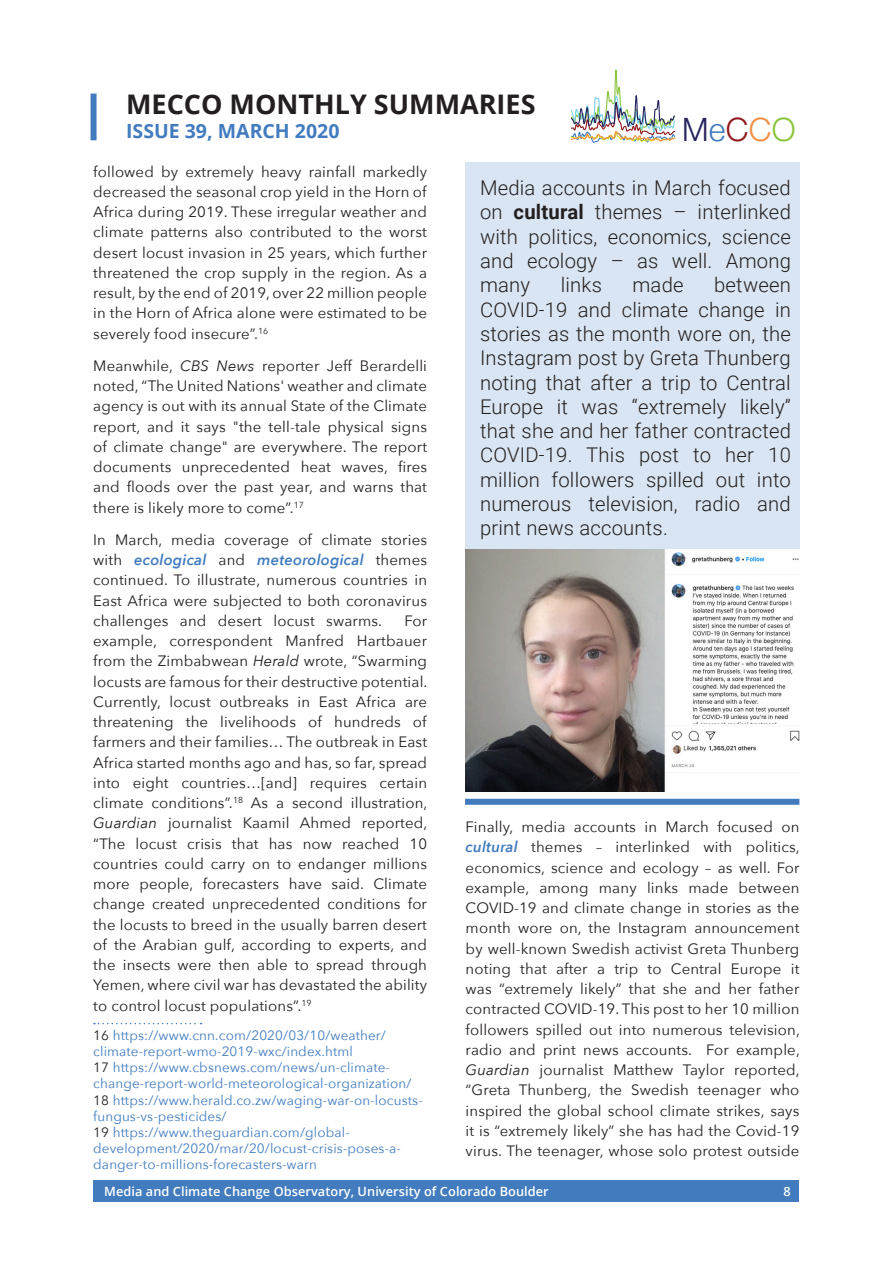
<style>
.page{position:relative;width:893px;height:1263px;background:#fff}
.page>*{position:absolute;margin:0;border:0;box-sizing:border-box;transform-origin:0 0}
.t1{font:300 32.1px "Helvetica Neue";letter-spacing:.01em;color:#27235f}
.Page_Header_-_Black{font:700 27px "Open Sans";color:#231f20}
.Pull_Quote_Text{font:300 20.25px/24.3px "Roboto";letter-spacing:.01em;color:#231f20;text-align:justify}
.Blue_Text_-_Align_Le{font:700 19.5px "Open Sans";color:#427cbf}
.Page_Body_Text_-_Bla{font:15px/20.2px "Avenir Next";letter-spacing:.01em;color:#231f20;text-align:justify}
.t2{font:13.5px/16.2px "Avenir Next";letter-spacing:.01em;color:#427cbf}
.t3{font:600 12.75px "Open Sans";letter-spacing:.005em;color:#fff}
.s1{font-style:italic}
.s2{font-weight:600;font-style:italic;color:#427cbf}
.s3{color:#231f20}
.s4{color:#407cc0}
.s5{color:#91191c}
.s6{color:#f39044}
.s7{color:#8bc63e}
.s8{font-weight:700}
</style>
<div class="page">
<div style="left:91px;top:94px;width:6px;height:46px;background:#427cbf"></div>
<img style="left:570px;top:69px;width:106px;height:74px">
<div style="left:465px;top:799px;width:334px;height:6px;background:#427cbf"></div>
<div style="left:465px;top:161px;width:334px;height:470px;background:#d9e5f2"></div>
<img style="left:465px;top:550px;width:334px;height:242px">
<div style="left:94px;top:1180px;width:705px;height:21px;background:#427cbf"></div>
<svg style="left:94px;top:1023px;width:107px;height:1px"></svg>
<p class="Page_Header_-_Black" style="left:126px;top:85px;width:411px">MECCO MONTHLY SUMMARIES</p>
<p class="Blue_Text_-_Align_Le" style="left:126px;top:117px;width:215px">ISSUE 39, MARCH 2020</p>
<p class="Page_Body_Text_-_Bla" style="left:93px;top:160px;width:335px">followed by extremely heavy rainfall markedly decreased the seasonal crop yield in the Horn of Africa during 2019. These irregular weather and climate patterns also contributed to the worst desert locust invasion in 25 years, which further threatened the crop supply in the region. As a result, by the end of 2019, over 22 million people in the Horn of Africa alone were estimated to be severely food insecure”.<sup>16</sup></p>
<p class="Page_Body_Text_-_Bla" style="left:93px;top:355px;width:335px">Meanwhile, <span class="s1">CBS News</span> reporter Jeff Berardelli noted, “The United Nations' weather and climate agency is out with its annual State of the Climate report, and it says "the tell-tale physical signs of climate change" are everywhere. The report documents unprecedented heat waves, fires and floods over the past year, and warns that there is likely more to come”.<sup>17</sup></p>
<p class="Page_Body_Text_-_Bla" style="left:93px;top:529px;width:335px">In March, media coverage of climate stories with <span class="s2">ecological</span> and <span class="s2">meteorological</span> themes continued. To illustrate, numerous countries in East Africa were subjected to both coronavirus challenges and desert locust swarms.</p>
<p class="Page_Body_Text_-_Bla" style="left:93px;top:610px;width:336px;text-indent:311px">For example, correspondent Manfred Hartbauer from the Zimbabwean <span class="s1">Herald</span> wrote, “Swarming locusts are famous for their destructive potential.<br>Currently, locust outbreaks in East Africa are threatening the livelihoods of hundreds of farmers and their families… The outbreak in East Africa started months ago and has, so far, spread into eight countries…[and] requires certain climate conditions”.<sup>18</sup> As a second illustration, <span class="s1">Guardian</span> journalist Kaamil Ahmed reported, “The locust crisis that has now reached 10 countries could carry on to endanger millions more people, forecasters have said. Climate change created unprecedented conditions for the locusts to breed in the usually barren desert of the Arabian gulf, according to experts, and the insects were then able to spread through Yemen, where civil war has devastated the ability to control locust populations”.<sup>19</sup></p>
<p class="t2" style="left:93px;top:1026px;width:294px"><span class="s3">16</span> https://www.cnn.com/2020/03/10/weather/ climate-report-wmo-2019-wxc/index.html</p>
<p class="t2" style="left:93px;top:1059px;width:320px"><span class="s3">17</span> https://www.cbsnews.com/news/un-climate&shy;change-report-world-meteorological-organization/</p>
<p class="t2" style="left:93px;top:1091px;width:331px"><span class="s3">18</span> https://www.herald.co.zw/waging-war-on-locusts&shy;fungus-vs-pesticides/</p>
<p class="t2" style="left:93px;top:1124px;width:309px"><span class="s3">19</span> https://www.theguardian.com/global&shy;development/2020/mar/20/locust-crisis-poses-a&shy;danger-to-millions-forecasters-warn</p>
<p class="t1" style="left:682px;top:104px;width:115px">M<span class="s4">e</span><span class="s5">C</span><span class="s6">C</span><span class="s7">O</span></p>
<p class="Pull_Quote_Text" style="left:480px;top:175px;width:312px">Media accounts in March focused on <span class="s8">cultural</span> themes – interlinked with politics, economics, science and ecology – as well. Among many</p>
<p class="Pull_Quote_Text" style="left:480px;top:272px;width:312px;text-indent:234px">between COVID-19 and climate change in stories as the month wore on, the Instagram post by Greta Thunberg noting that after a trip to Central Europe it was “extremely likely” that she and her father contracted COVID-19. This post to her 10 million followers spilled out into numerous television, radio and print news accounts.</p>
<p class="Pull_Quote_Text" style="left:561px;top:272px;width:43px">links</p>
<p class="Pull_Quote_Text" style="left:632px;top:272px;width:53px">made</p>
<p class="Page_Body_Text_-_Bla" style="left:466px;top:816px;width:336px">Finally, media accounts in March focused on <span class="s2">cultural</span> themes – interlinked with politics, economics, science and ecology – as well. For example, among many links made between COVID-19 and climate change in stories as the month wore on, the Instagram announcement by well-known Swedish activist Greta Thunberg noting that after a trip to Central Europe it was “extremely likely” that she and her father contracted COVID-19. This post to her 10 million followers spilled out into numerous television, radio and print news accounts. For example, <span class="s1">Guardian</span> journalist Matthew Taylor reported, “Greta Thunberg, the Swedish teenager who inspired the global school climate strikes, says it is “extremely likely” she has had the Covid-19 virus. The teenager, whose solo protest outside</p>
<p class="t3" style="left:104px;top:1182px;width:446px">Media and Climate Change Observatory, University of Colorado Boulder</p>
<p class="t3" style="left:784px;top:1182px;width:9px">8</p>
</div>
